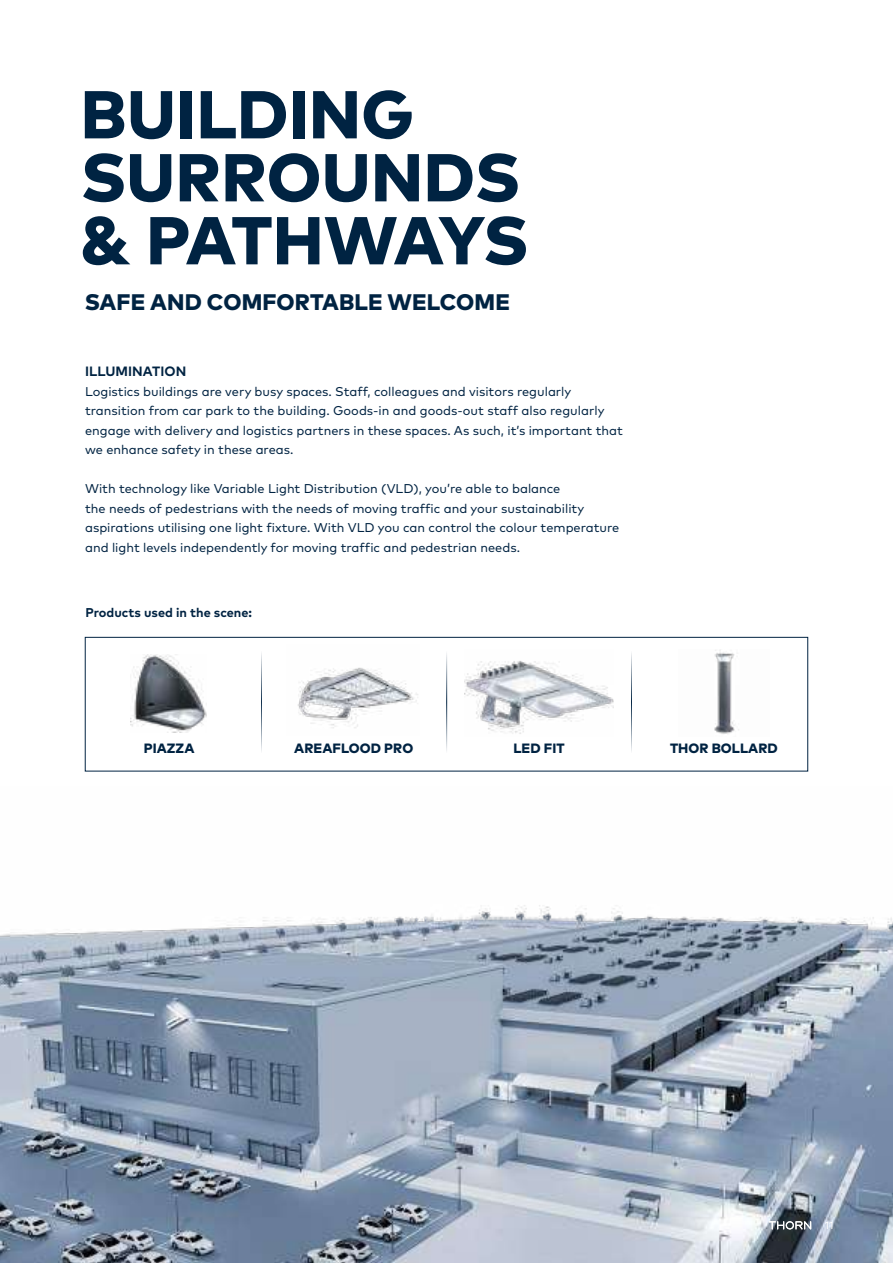
<style>
.page{position:relative;width:893px;height:1263px;background:#fff}
.page>*{position:absolute;margin:0;border:0;box-sizing:border-box;transform-origin:0 0}
.t1{font:800 67.5px/63px "Mark Pro";letter-spacing:.005em;color:#002342}
.t2{font:800 22.5px "Mark Pro";letter-spacing:.005em;color:#002342}
.t3{font:800 13.5px "Mark Pro";letter-spacing:.005em;color:#002342}
.t4{font:700 13.5px "Mark Pro";letter-spacing:.005em;color:#002342}
.t5{font:12.75px/19.5px "Mark Pro";color:#002342}
.t6{font:700 12.75px "Mark Pro";color:#002342}
.t7{font:10.5px "Mark Pro";color:#fff}
</style>
<div class="page">
<div style="left:85px;top:637px;width:723px;height:134px;border:1px solid #002342"></div>
<img style="left:714px;top:650px;width:25px;height:84px">
<img style="left:464px;top:661px;width:150px;height:73px">
<hr style="left:631px;top:650px;width:1px;height:103px;background:#002342">
<hr style="left:261px;top:650px;width:1px;height:103px;background:#002342">
<hr style="left:446px;top:650px;width:1px;height:103px;background:#002342">
<img style="left:131px;top:654px;width:75px;height:78px">
<img style="left:0;top:905px;width:893px;height:358px">
<img style="left:298px;top:667px;width:120px;height:61px">
<svg style="left:769px;top:1221px;width:42px;height:8px"></svg>
<h1 class="t1" style="left:80px;top:77px;width:450px">BUILDING<br>SURROUNDS &amp; PATHWAYS</h1>
<h2 class="t2" style="left:85px;top:285px;width:427px">SAFE AND COMFORTABLE WELCOME</h2>
<p class="t4" style="left:85px;top:361px;width:103px">ILLUMINATION</p>
<p class="t5" style="left:85px;top:381px;width:539px">Logistics buildings are very busy spaces. Staff, colleagues and visitors regularly transition from car park to the building. Goods-in and goods-out staff also regularly engage with delivery and logistics partners in these spaces. As such, it’s important that we enhance safety in these areas.</p>
<p class="t5" style="left:85px;top:478px;width:536px">With technology like Variable Light Distribution (VLD), you’re able to balance<br>the needs of pedestrians with the needs of moving traffic and your sustainability aspirations utilising one light fixture. With VLD you can control the colour temperature and light levels independently for moving traffic and pedestrian needs.</p>
<p class="t6" style="left:85px;top:603px;width:168px">Products used in the scene:</p>
<p class="t3" style="left:144px;top:738px;width:52px">PIAZZA</p>
<p class="t3" style="left:294px;top:738px;width:120px">AREAFLOOD PRO</p>
<p class="t3" style="left:513px;top:738px;width:53px">LED FIT</p>
<p class="t3" style="left:670px;top:738px;width:109px">THOR BOLLARD</p>
<p class="t7" style="left:825px;top:1218px;width:10px">11</p>
</div>
